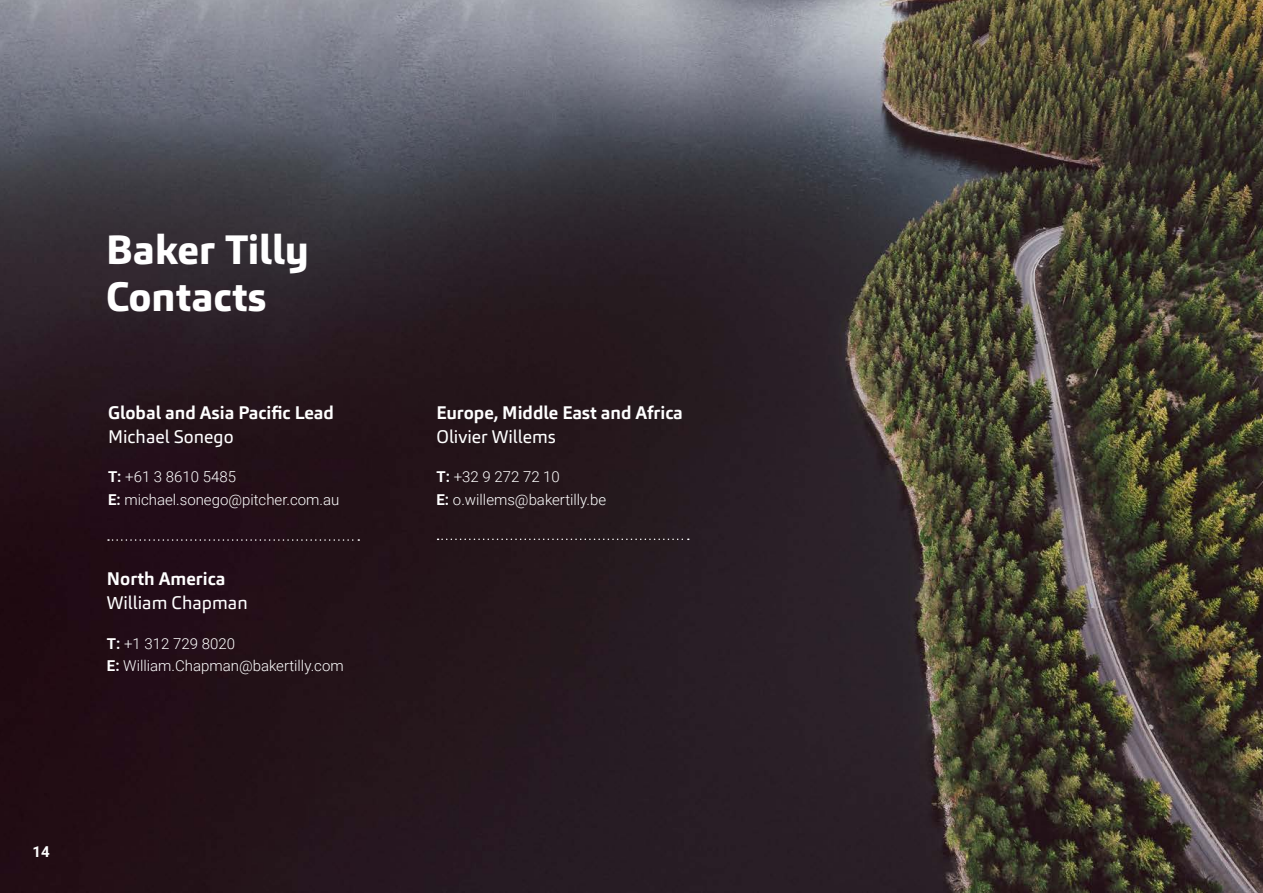
<style>
.page{position:relative;width:1263px;height:893px;background:#fff}
.page>*{position:absolute;margin:0;border:0;box-sizing:border-box;transform-origin:0 0}
._01_Heading{font:800 40.5px "Carnac";color:#fff}
.t1{font:700 18px/24px "Carnac";color:#fff}
.t2{font:18px "Carnac";color:#fff}
.t3{font:300 15px/22.5px "Roboto";color:#fff}
.t4{font:700 15px "Roboto";color:#fff}
.s1{font-weight:400}
.s2{font-weight:700}
</style>
<div class="page">
<img style="left:0;top:0;width:1263px;height:893px">
<svg style="left:108px;top:539px;width:251px;height:2px"></svg>
<svg style="left:438px;top:539px;width:251px;height:1px"></svg>
<p class="_01_Heading" style="left:106px;top:224px;width:204px">Baker Tilly</p>
<p class="_01_Heading" style="left:106px;top:270px;width:162px">Contacts</p>
<p class="t1" style="left:108px;top:400px;width:227px">Global and Asia Pacific Lead<br><span class="s1">Michael Sonego</span></p>
<p class="t3" style="left:108px;top:465px;width:130px"><span class="s2">T:</span> +61 3 8610 5485</p>
<p class="t3" style="left:108px;top:487px;width:233px"><span class="s2">E:</span> michael.sonego@pitcher.com.au</p>
<p class="t1" style="left:107px;top:567px;width:120px">North America</p>
<p class="t2" style="left:107px;top:591px;width:142px">William Chapman</p>
<p class="t3" style="left:107px;top:631px;width:238px"><span class="s2">T:</span> +1 312 729 8020<br><span class="s2">E:</span> William.Chapman@bakertilly.com</p>
<p class="t4" style="left:32px;top:841px;width:19px">14</p>
<p class="t1" style="left:436px;top:400px;width:248px">Europe, Middle East and Africa</p>
<p class="t2" style="left:436px;top:425px;width:121px">Olivier Willems</p>
<p class="t3" style="left:436px;top:465px;width:171px"><span class="s2">T:</span> +32 9 272 72 10<br><span class="s2">E:</span> o.willems@bakertilly.be</p>
</div>
